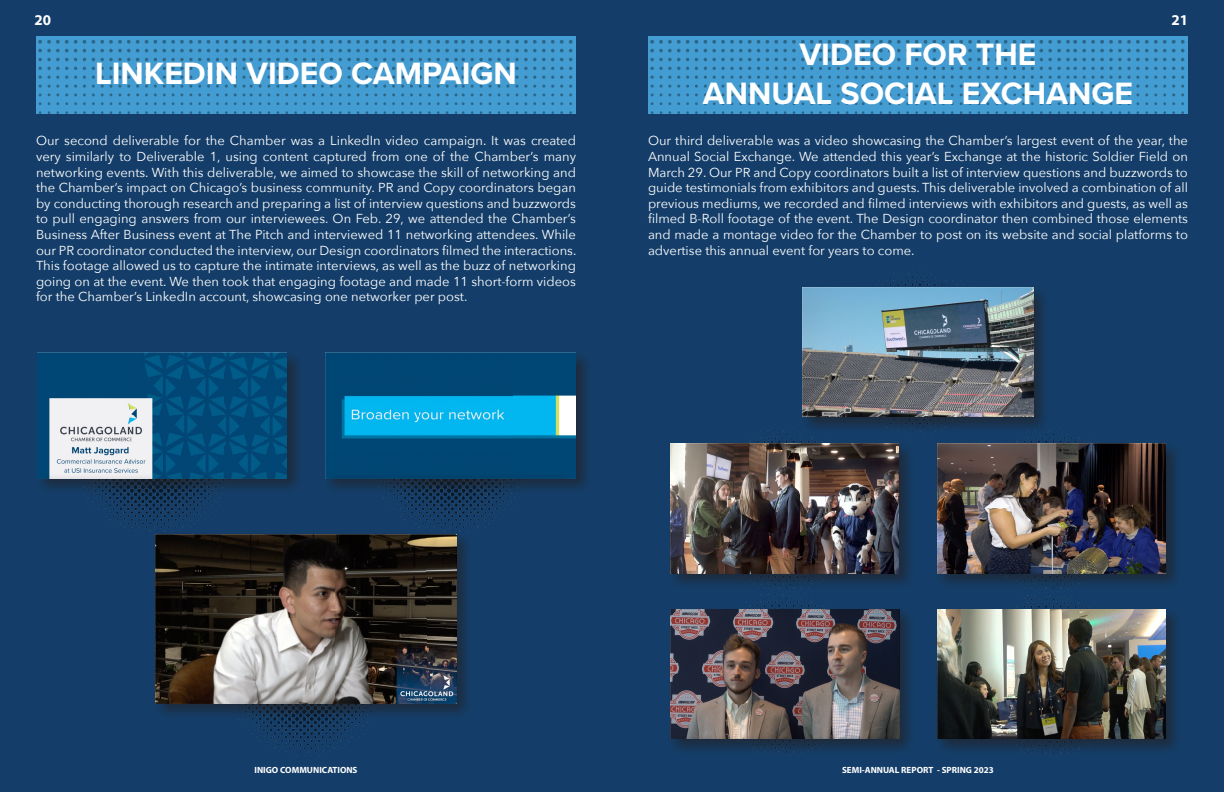
<style>
.page{position:relative;width:1224px;height:792px;background:#fff}
.page>*{position:absolute;margin:0;border:0;box-sizing:border-box;transform-origin:0 0}
.t1{font:700 32px "Proxima Nova";color:#fff}
.t2{font:700 15px "Myriad Pro";color:#fff}
.t3{font:13px/15.6px "Avenir Next";color:#fff;text-align:justify}
.t4{font:700 9px "Myriad Pro";color:#fff}
</style>
<div class="page">
<div style="left:0;top:0;width:612px;height:792px;background:#143e69"></div>
<img style="left:36px;top:36px;width:540px;height:77px">
<img style="left:386px;top:495px;width:129px;height:36px">
<img style="left:241px;top:720px;width:127px;height:36px">
<img style="left:91px;top:495px;width:129px;height:36px">
<div style="left:153px;top:531px;width:321px;height:189px;background:#231f20;opacity:.6"></div>
<img style="left:156px;top:534px;width:300px;height:169px">
<div style="left:34px;top:350px;width:270px;height:145px;background:#231f20;opacity:.6"></div>
<img style="left:37px;top:353px;width:250px;height:125px">
<div style="left:322px;top:350px;width:271px;height:145px;background:#231f20;opacity:.6"></div>
<img style="left:325px;top:353px;width:251px;height:125px">
<div style="left:612px;top:0;width:612px;height:792px;background:#143e69"></div>
<img style="left:648px;top:36px;width:540px;height:77px">
<div style="left:800px;top:284px;width:250px;height:150px;background:#231f20;opacity:.6"></div>
<img style="left:803px;top:287px;width:230px;height:130px">
<img style="left:742px;top:428px;width:125px;height:178px">
<div style="left:667px;top:440px;width:249px;height:151px;background:#231f20;opacity:.6"></div>
<img style="left:670px;top:443px;width:229px;height:131px">
<div style="left:667px;top:606px;width:250px;height:150px;background:#231f20;opacity:.6"></div>
<img style="left:670px;top:609px;width:229px;height:130px">
<div style="left:934px;top:440px;width:249px;height:151px;background:#231f20;opacity:.6"></div>
<img style="left:937px;top:443px;width:229px;height:131px">
<div style="left:934px;top:606px;width:249px;height:150px;background:#231f20;opacity:.6"></div>
<img style="left:937px;top:609px;width:229px;height:130px">
<p class="t2" style="left:35px;top:10px;width:18px">20</p>
<p class="t2" style="left:1171px;top:10px;width:18px">21</p>
<p class="t1" style="left:95px;top:49px;width:423px">LINKEDIN VIDEO CAMPAIGN</p>
<p class="t3" style="left:36px;top:133px;width:542px">Our second deliverable for the Chamber was a LinkedIn video campaign. It was created very similarly to Deliverable 1, using content captured from one of the Chamber’s many networking events. With this deliverable, we aimed to showcase the skill of networking and the Chamber’s impact on Chicago’s business community. PR and Copy coordinators began by conducting thorough research and preparing a list of interview questions and buzzwords to pull engaging answers from our interviewees. On Feb. 29, we attended the Chamber’s Business After Business event at The Pitch and interviewed 11 networking attendees. While our PR coordinator conducted the interview, our Design coordinators filmed the interactions.<br>This footage allowed us to capture the intimate interviews, as well as the buzz of networking going on at the event. We then took that engaging footage and made 11 short-form videos for the Chamber’s LinkedIn account, showcasing one networker per post.</p>
<p class="t1" style="left:799px;top:31px;width:239px">VIDEO FOR THE</p>
<p class="t1" style="left:703px;top:69px;width:432px">ANNUAL SOCIAL EXCHANGE</p>
<p class="t3" style="left:648px;top:133px;width:542px">Our third deliverable was a video showcasing the Chamber’s largest event of the year, the Annual Social Exchange. We attended this year’s Exchange at the historic Soldier Field on March 29. Our PR and Copy coordinators built a list of interview questions and buzzwords to guide testimonials from exhibitors and guests. This deliverable involved a combination of all previous mediums, we recorded and filmed interviews with exhibitors and guests, as well as filmed B-Roll footage of the event. The Design coordinator then combined those elements and made a montage video for the Chamber to post on its website and social platforms to advertise this annual event for years to come.</p>
<p class="t4" style="left:254px;top:764px;width:105px">INIGO COMMUNICATIONS</p>
<p class="t4" style="left:842px;top:764px;width:153px">SEMI-ANNUAL REPORT - SPRING 2023</p>
</div>
